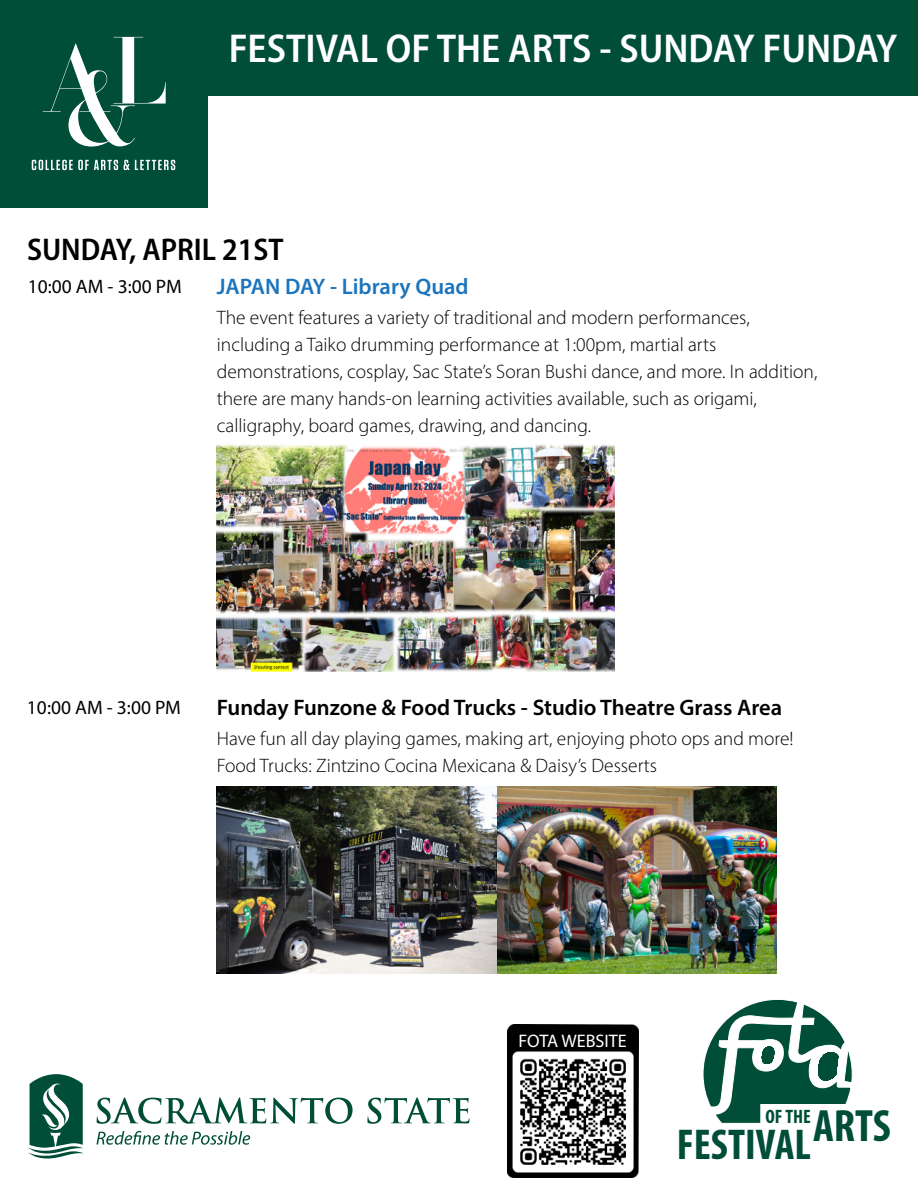
<style>
.page{position:relative;width:918px;height:1188px;background:#fff}
.page>*{position:absolute;margin:0;border:0;box-sizing:border-box;transform-origin:0 0}
.t1{font:700 condensed 43.35px "Myriad Pro";color:#004e38}
.t2{font:600 semi-condensed 40.5px "Myriad Pro";color:#fff}
.t3{font:600 semi-condensed 31.5px "Myriad Pro";color:#000}
.t4{font:600 22.5px "Myriad Pro";color:#000}
.t5{font:600 22.5px "Myriad Pro";color:#1c75bc}
.t6{font:300 19.5px/27px "Myriad Pro";color:#000}
.t7{font:19.5px "Myriad Pro";color:#000}
.t8{font:700 condensed 19.5px "Myriad Pro";color:#004e38}
.t9{font:18.15px "Myriad Pro";color:#fff}
</style>
<div class="page">
<svg style="left:97px;top:1097px;width:373px;height:27px"></svg>
<svg style="left:96px;top:1131px;width:154px;height:14px"></svg>
<svg style="left:28px;top:1074px;width:56px;height:85px"></svg>
<div style="left:0;top:0;width:207px;height:207px;background:#004e38"></div>
<svg style="left:32px;top:160px;width:86px;height:10px"></svg>
<svg style="left:124px;top:160px;width:51px;height:10px"></svg>
<svg style="left:43px;top:37px;width:123px;height:110px"></svg>
<svg style="left:703px;top:999px;width:149px;height:125px"></svg>
<div style="left:207px;top:0;width:710px;height:95px;background:#004e38"></div>
<img style="left:217px;top:444px;width:397px;height:227px">
<img style="left:217px;top:786px;width:559px;height:188px">
<img style="left:507px;top:1025px;width:131px;height:152px">
<h2 class="t2" style="left:229px;top:23px;width:670px">FESTIVAL OF THE ARTS - SUNDAY FUNDAY</h2>
<h3 class="t3" style="left:27px;top:230px;width:258px">SUNDAY, APRIL 21ST</h3>
<p class="t7" style="left:28px;top:275px;width:155px">10:00 AM - 3:00 PM</p>
<p class="t5" style="left:217px;top:272px;width:253px">JAPAN DAY - Library Quad</p>
<p class="t6" style="left:217px;top:304px;width:602px">The event features a variety of traditional and modern performances, including a Taiko drumming performance at 1:00pm, martial arts demonstrations, cosplay, Sac State’s Soran Bushi dance, and more. In addition, there are many hands-on learning activities available, such as origami, calligraphy, board games, drawing, and dancing.</p>
<p class="t7" style="left:27px;top:696px;width:155px">10:00 AM - 3:00 PM</p>
<p class="t4" style="left:217px;top:693px;width:567px">Funday Funzone &amp; Food Trucks - Studio Theatre Grass Area</p>
<p class="t6" style="left:217px;top:725px;width:578px">Have fun all day playing games, making art, enjoying photo ops and more!<br>Food Trucks: Zintzino Cocina Mexicana &amp; Daisy’s Desserts</p>
<p class="t9" style="left:518px;top:1030px;width:110px">FOTA WEBSITE</p>
<p class="t8" style="left:766px;top:1105px;width:47px">OF THE</p>
<h1 class="t1" style="left:677px;top:1118px;width:215px">FESTIVAL<sup>ARTS</sup></h1>
</div>
